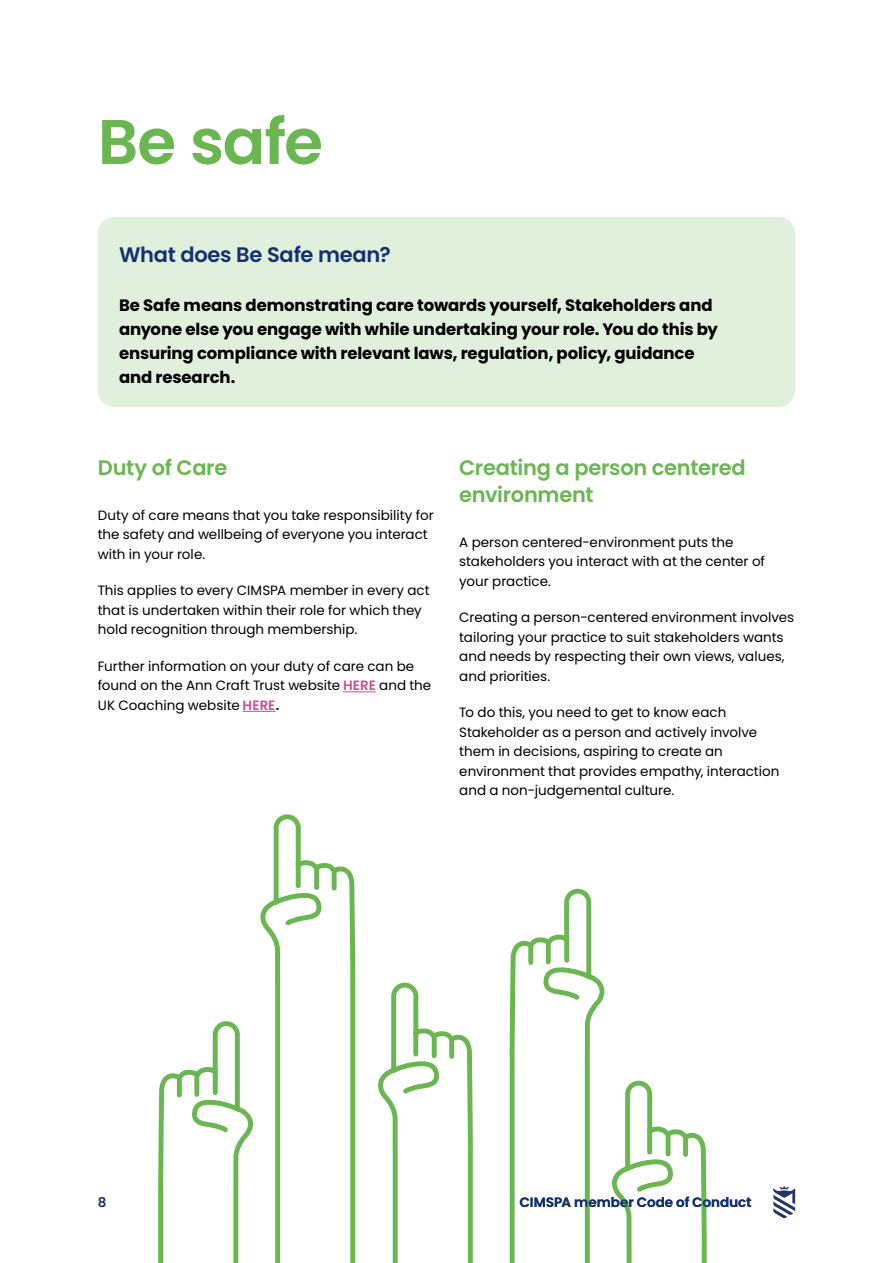
<style>
.page{position:relative;width:893px;height:1263px;background:#fff}
.page>*{position:absolute;margin:0;border:0;box-sizing:border-box;transform-origin:0 0}
.Special_large{font:600 63px "Poppins";letter-spacing:-.02em;color:#6ab651}
.t1{font:600 21px/27px "Poppins";letter-spacing:-.015em;color:#6ab651}
.t2{font:600 21px "Poppins";letter-spacing:-.01em;color:#12326e}
.Body_text{font:700 16.5px/24px "Poppins";letter-spacing:-.005em;color:#000}
.Body_text-2{font:13.5px/19.5px "Poppins";color:#000}
.t3{font:600 13.5px "Poppins";color:#12326e}
.s1{font-weight:600;color:#d14a95}
.s2{font-weight:600}
</style>
<div class="page">
<svg style="left:773px;top:1186px;width:22px;height:32px"></svg>
<svg style="left:378px;top:982px;width:95px;height:281px"></svg>
<div style="left:413px;top:1031px;width:5px;height:23px;background:#6ab651"></div>
<div style="left:432px;top:1036px;width:5px;height:20px;background:#6ab651"></div>
<div style="left:449px;top:1039px;width:5px;height:17px;background:#6ab651"></div>
<svg style="left:158px;top:1021px;width:95px;height:242px"></svg>
<div style="left:213px;top:1070px;width:5px;height:23px;background:#6ab651"></div>
<div style="left:194px;top:1074px;width:5px;height:20px;background:#6ab651"></div>
<div style="left:177px;top:1078px;width:5px;height:17px;background:#6ab651"></div>
<svg style="left:509px;top:888px;width:198px;height:375px"></svg>
<div style="left:564px;top:938px;width:5px;height:22px;background:#6ab651"></div>
<div style="left:546px;top:942px;width:5px;height:20px;background:#6ab651"></div>
<div style="left:528px;top:945px;width:5px;height:17px;background:#6ab651"></div>
<svg style="left:260px;top:814px;width:96px;height:449px"></svg>
<div style="left:296px;top:863px;width:5px;height:23px;background:#6ab651"></div>
<div style="left:314px;top:868px;width:5px;height:19px;background:#6ab651"></div>
<div style="left:332px;top:871px;width:5px;height:17px;background:#6ab651"></div>
<hr style="left:343px;top:691px;width:33px;height:1px;background:#d14a95">
<hr style="left:243px;top:711px;width:33px;height:1px;background:#d14a95">
<div style="left:98px;top:217px;width:697px;height:190px;background:#e1f0dc;border-radius:17px"></div>
<p class="Special_large" style="left:98px;top:105px;width:227px">Be safe</p>
<h2 class="t2" style="left:119px;top:242px;width:273px">What does Be Safe mean?</h2>
<p class="Body_text" style="left:119px;top:293px;width:600px">Be Safe means demonstrating care towards yourself, Stakeholders and anyone else you engage with while undertaking your role. You do this by ensuring compliance with relevant laws, regulation, policy, guidance and research.</p>
<h2 class="t1" style="left:98px;top:454px;width:131px">Duty of Care</h2>
<p class="Body_text-2" style="left:98px;top:505px;width:337px">Duty of care means that you take responsibility for the safety and wellbeing of everyone you interact with in your role.</p>
<p class="Body_text-2" style="left:98px;top:581px;width:333px">This applies to every CIMSPA member in every act that is undertaken within their role for which they hold recognition through membership.</p>
<p class="Body_text-2" style="left:98px;top:656px;width:335px">Further information on your duty of care can be found on the Ann Craft Trust website <span class="s1">HERE</span> and the<br>UK Coaching website <span class="s1">HERE</span><span class="s2">.</span></p>
<h2 class="t1" style="left:459px;top:454px;width:288px">Creating a person centered environment</h2>
<p class="Body_text-2" style="left:459px;top:532px;width:307px">A person centered-environment puts the stakeholders you interact with at the center of your practice.</p>
<p class="Body_text-2" style="left:459px;top:608px;width:337px">Creating a person-centered environment involves tailoring your practice to suit stakeholders wants and needs by respecting their own views, values, and priorities.</p>
<p class="Body_text-2" style="left:459px;top:703px;width:322px">To do this, you need to get to know each Stakeholder as a person and actively involve them in decisions, aspiring to create an environment that provides empathy, interaction and a non-judgemental culture.</p>
<p class="t3" style="left:98px;top:1194px;width:10px">8</p>
<p class="t3" style="left:520px;top:1194px;width:233px">CIMSPA member Code of Conduct</p>
</div>
